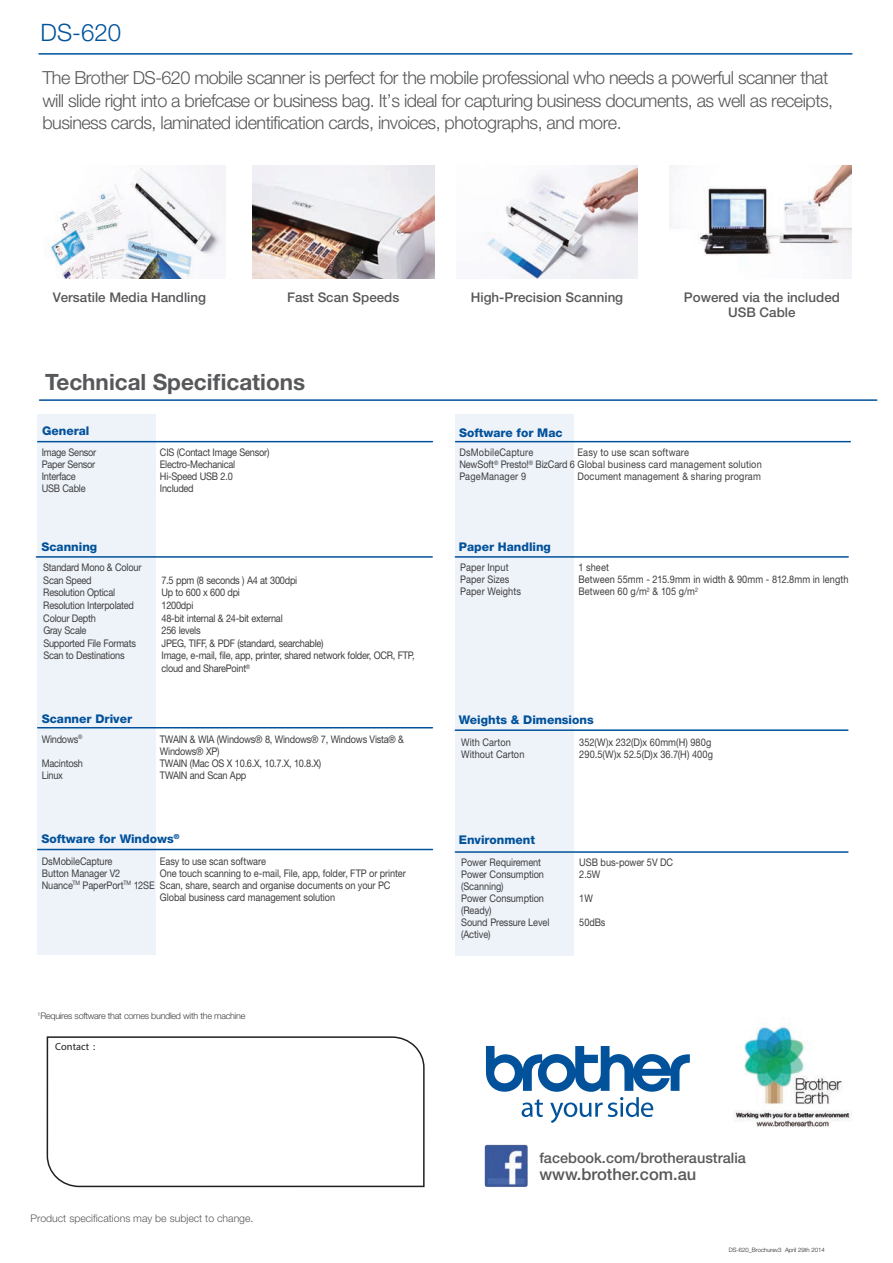
<style>
.page{position:relative;width:893px;height:1263px;background:#fff}
.page>*{position:absolute;margin:0;border:0;box-sizing:border-box;transform-origin:0 0}
.t1{font:300 24px "Helvetica Neue LT Std";color:#01519b}
.t2{font:700 22.5px "Helvetica Neue LT Std";color:#57585a}
.t3{font:300 18px/22.5px "Helvetica Neue LT Std";letter-spacing:-.03em;color:#57585a}
.t4{font:500 16.5px "Helvetica Neue LT Std";color:#57585a}
.t5{font:500 14.55px "Helvetica Neue LT Std";color:#57585a}
.t6{font:500 13.35px/15px "Helvetica Neue";color:#57585a;text-align:center}
.t7{font:800 12px "Helvetica Neue LT Std";color:#01519b}
.t8{font:10.5px/12px "Helvetica Neue LT Std";letter-spacing:-.01em;color:#3e3e3f;scale:.88 1}
.t9{font:10.5px "Helvetica Neue LT Std";letter-spacing:.01em;color:#3e3e3f;scale:.88 1}
.t10{font:10.5px/12px "Helvetica Neue LT Std";letter-spacing:.015em;color:#3e3e3f;scale:.88 1}
.t11{font:10.5px "Helvetica Neue LT Std";letter-spacing:.02em;color:#3e3e3f;scale:.88 1}
.t12{font:300 10.5px "Helvetica Neue LT Std";color:#57585a}
.t13{font:10.35px "Myriad Pro";color:#231f20}
.t14{font:300 9px "Helvetica Neue LT Std";letter-spacing:-.03em;color:#3e3e3f}
.t15{font:300 6px "Helvetica Neue LT Std";color:#231f20}
</style>
<div class="page">
<div style="left:37px;top:414px;width:119px;height:541px;background:#eef3f9"></div>
<div style="left:455px;top:414px;width:118px;height:542px;background:#eef3f9"></div>
<hr style="left:38px;top:727px;width:394px;height:1px;background:#01519b">
<hr style="left:455px;top:556px;width:393px;height:2px;background:#01519b">
<hr style="left:455px;top:729px;width:393px;height:2px;background:#01519b">
<hr style="left:455px;top:851px;width:393px;height:2px;background:#01519b">
<hr style="left:38px;top:441px;width:394px;height:1px;background:#01519b">
<hr style="left:36px;top:556px;width:396px;height:2px;background:#01519b">
<hr style="left:39px;top:53px;width:813px;height:2px;background:#01519b">
<hr style="left:38px;top:849px;width:394px;height:1px;background:#01519b">
<hr style="left:456px;top:441px;width:394px;height:1px;background:#01519b">
<img style="left:486px;top:165px;width:152px;height:113px">
<img style="left:252px;top:165px;width:182px;height:113px">
<img style="left:669px;top:165px;width:182px;height:113px">
<img style="left:51px;top:165px;width:175px;height:113px">
<svg style="left:46px;top:1036px;width:379px;height:151px"></svg>
<img style="left:734px;top:1025px;width:118px;height:103px">
<svg style="left:486px;top:1046px;width:204px;height:77px"></svg>
<div style="left:684px;top:1077px;width:17px;height:19px;background:#fff"></div>
<img style="left:484px;top:1144px;width:44px;height:43px">
<hr style="left:40px;top:399px;width:837px;height:2px;background:#01519b">
<h1 class="t1" style="left:41px;top:18px;width:82px">DS-620</h1>
<p class="t3" style="left:43px;top:66px;width:792px">The Brother DS-620 mobile scanner is perfect for the mobile professional who needs a powerful scanner that will slide right into a briefcase or business bag. It’s ideal for capturing business documents, as well as receipts, business cards, laminated identification cards, invoices, photographs, and more.</p>
<p class="t6" style="left:53px;top:290px;width:155px">Versatile Media Handling</p>
<p class="t6" style="left:287px;top:290px;width:114px">Fast Scan Speeds</p>
<p class="t6" style="left:471px;top:290px;width:154px">High-Precision Scanning</p>
<p class="t6" style="left:684px;top:290px;width:158px">Powered via the included<br>USB Cable</p>
<h2 class="t2" style="left:45px;top:368px;width:261px">Technical Specifications</h2>
<p class="t7" style="left:42px;top:423px;width:49px">General</p>
<p class="t8" style="left:42px;top:446px;width:64px">Image Sensor</p>
<p class="t8" style="left:160px;top:446px;width:126px">CIS (Contact Image Sensor)</p>
<p class="t8" style="left:42px;top:458px;width:62px">Paper Sensor</p>
<p class="t8" style="left:160px;top:458px;width:87px">Electro-Mechanical</p>
<p class="t8" style="left:42px;top:470px;width:40px">Interface</p>
<p class="t8" style="left:160px;top:470px;width:84px">Hi-Speed USB 2.0</p>
<p class="t8" style="left:42px;top:482px;width:51px">USB Cable</p>
<p class="t8" style="left:160px;top:482px;width:40px">Included</p>
<p class="t7" style="left:42px;top:539px;width:57px">Scanning</p>
<p class="t8" style="left:43px;top:561px;width:113px;line-height:12.6px">Standard Mono &amp; Colour<br>Scan Speed</p>
<p class="t8" style="left:161px;top:574px;width:156px">7.5 ppm (8 seconds ) A4 at 300dpi</p>
<p class="t8" style="left:43px;top:586px;width:83px">Resolution Optical</p>
<p class="t8" style="left:161px;top:586px;width:91px">Up to 600 x 600 dpi</p>
<p class="t8" style="left:43px;top:599px;width:105px">Resolution Interpolated</p>
<p class="t8" style="left:161px;top:599px;width:38px">1200dpi</p>
<p class="t8" style="left:43px;top:612px;width:61px">Colour Depth</p>
<p class="t8" style="left:161px;top:612px;width:139px">48-bit internal &amp; 24-bit external</p>
<p class="t8" style="left:43px;top:624px;width:51px">Gray Scale</p>
<p class="t8" style="left:161px;top:624px;width:46px">256 levels</p>
<p class="t8" style="left:43px;top:637px;width:107px">Supported File Formats</p>
<p class="t8" style="left:161px;top:637px;width:186px">JPEG, TIFF, &amp; PDF (standard, searchable)</p>
<p class="t8" style="left:43px;top:649px;width:94px">Scan to Destinations</p>
<p class="t8" style="left:162px;top:649px;width:289px;line-height:12.6px">Image, e-mail, file, app, printer, shared network folder, OCR, FTP, cloud and SharePoint<sup>®</sup></p>
<p class="t7" style="left:42px;top:711px;width:92px">Scanner Driver</p>
<p class="t8" style="left:42px;top:733px;width:48px">Windows<sup>®</sup></p>
<p class="t8" style="left:160px;top:733px;width:279px">TWAIN &amp; WIA (Windows® 8, Windows® 7, Windows Vista® &amp;<br>Windows® XP)</p>
<p class="t8" style="left:42px;top:757px;width:48px">Macintosh</p>
<p class="t8" style="left:160px;top:757px;width:185px">TWAIN (Mac OS X 10.6.X, 10.7.X, 10.8.X)</p>
<p class="t8" style="left:42px;top:769px;width:26px">Linux</p>
<p class="t8" style="left:160px;top:769px;width:100px">TWAIN and Scan App</p>
<p class="t7" style="left:42px;top:831px;width:139px">Software for Windows<sup>®</sup></p>
<p class="t8" style="left:42px;top:855px;width:82px">DsMobileCapture</p>
<p class="t8" style="left:160px;top:855px;width:122px">Easy to use scan software</p>
<p class="t8" style="left:42px;top:867px;width:91px">Button Manager V2</p>
<p class="t8" style="left:160px;top:867px;width:281px">One touch scanning to e-mail, File, app, folder, FTP or printer</p>
<p class="t8" style="left:42px;top:879px;width:398px">Nuance<sup>TM</sup> PaperPort<sup>TM</sup> 12SE Scan, share, search and organise documents on your PC</p>
<p class="t8" style="left:160px;top:891px;width:201px">Global business card management solution</p>
<p class="t14" style="left:38px;top:1011px;width:209px"><sup>1</sup>Requires software that comes bundled with the machine</p>
<p class="t13" style="left:55px;top:1040px;width:42px">Contact :</p>
<p class="t12" style="left:31px;top:1212px;width:224px">Product specifications may be subject to change.</p>
<p class="t7" style="left:459px;top:425px;width:105px">Software for Mac</p>
<p class="t11" style="left:459px;top:446px;width:86px">DsMobileCapture</p>
<p class="t10" style="left:459px;top:446px;width:345px;text-indent:118px">Easy to use scan software<br>NewSoft<sup>®</sup> Presto!<sup>®</sup> BizCard 6 Global business card management solution<br>PageManager 9</p>
<p class="t11" style="left:577px;top:470px;width:210px">Document management &amp; sharing program</p>
<p class="t7" style="left:459px;top:539px;width:94px">Paper Handling</p>
<p class="t9" style="left:460px;top:561px;width:57px">Paper Input</p>
<p class="t8" style="left:578px;top:561px;width:36px">1 sheet</p>
<p class="t9" style="left:460px;top:573px;width:58px">Paper Sizes</p>
<p class="t9" style="left:578px;top:573px;width:308px">Between 55mm - 215.9mm in width &amp; 90mm - 812.8mm in length</p>
<p class="t9" style="left:460px;top:585px;width:71px">Paper Weights</p>
<p class="t10" style="left:578px;top:585px;width:138px">Between 60 g/m<sup>2</sup> &amp; 105 g/m<sup>2</sup></p>
<p class="t7" style="left:459px;top:713px;width:136px">Weights &amp; Dimensions</p>
<p class="t9" style="left:461px;top:736px;width:58px">With Carton</p>
<p class="t9" style="left:579px;top:736px;width:152px">352(W)x 232(D)x 60mm(H) 980g</p>
<p class="t8" style="left:461px;top:748px;width:73px">Without Carton</p>
<p class="t9" style="left:579px;top:748px;width:154px">290.5(W)x 52.5(D)x 36.7(H) 400g</p>
<p class="t7" style="left:459px;top:833px;width:78px">Environment</p>
<p class="t8" style="left:461px;top:856px;width:92px">Power Requirement</p>
<p class="t8" style="left:579px;top:856px;width:108px">USB bus-power 5V DC</p>
<p class="t8" style="left:461px;top:868px;width:96px">Power Consumption</p>
<p class="t8" style="left:579px;top:868px;width:25px">2.5W</p>
<p class="t8" style="left:461px;top:880px;width:96px">(Scanning)<br>Power Consumption</p>
<p class="t8" style="left:579px;top:892px;width:17px">1W</p>
<p class="t8" style="left:461px;top:904px;width:102px">(Ready)<br>Sound Pressure Level</p>
<p class="t8" style="left:461px;top:928px;width:35px">(Active)</p>
<p class="t8" style="left:579px;top:916px;width:31px">50dBs</p>
<h3 class="t5" style="left:539px;top:1149px;width:208px">facebook.com/brotheraustralia</h3>
<h3 class="t4" style="left:539px;top:1165px;width:158px">www.brother.com.au</h3>
<p class="t15" style="left:729px;top:1246px;width:97px">DS-620_Brochurev3 April 29th 2014</p>
</div>
